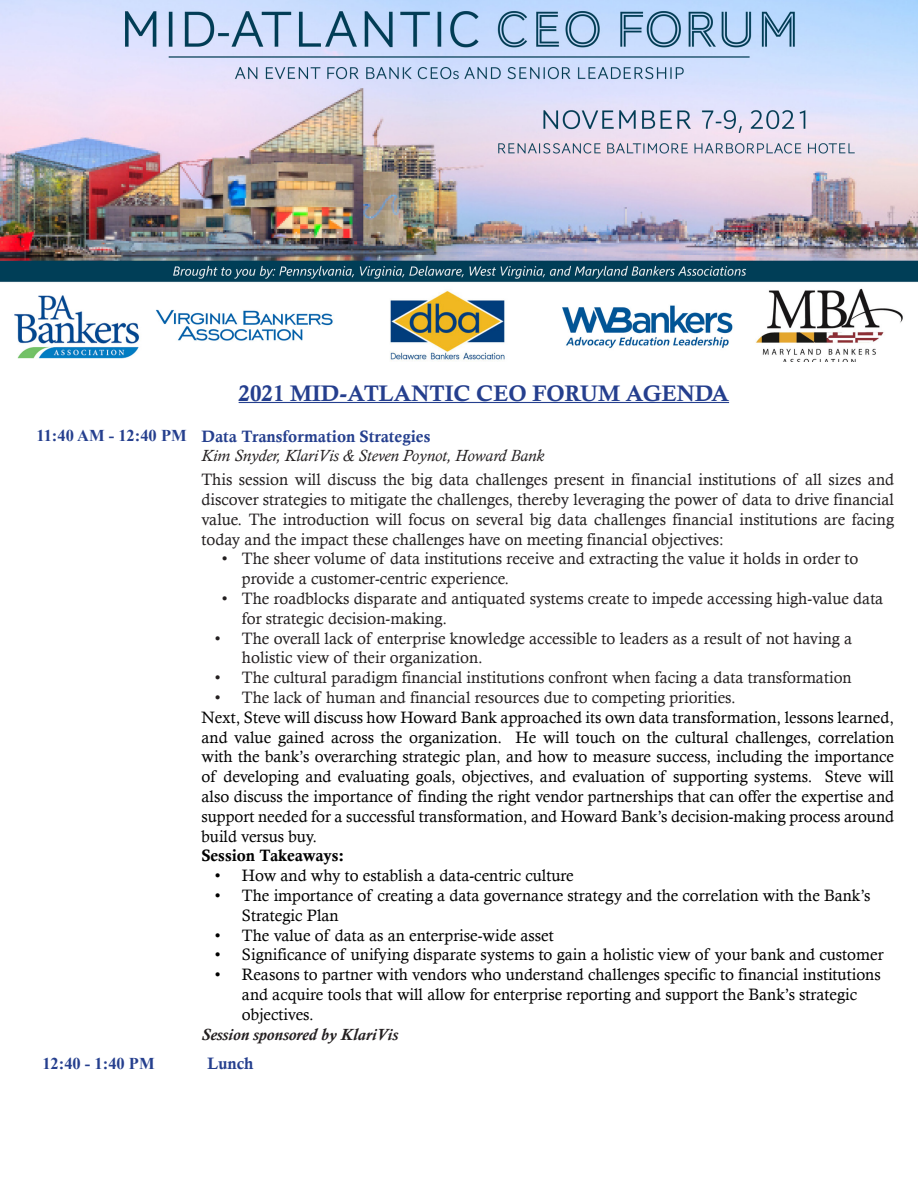
<style>
.page{position:relative;width:918px;height:1188px;background:#fff}
.page>*{position:absolute;margin:0;border:0;box-sizing:border-box;transform-origin:0 0}
.t1{font:22.5px "Calis MT Bol";color:#253f8e}
.t2{font:16.5px/19.8px "Calisto";color:#000}
.t3{font:16.5px/19.8px "Calisto";color:#231f20}
.t4{font:italic 16.5px/19.8px "Calisto";color:#231f20}
.t5{font:700 16.5px "Times New Roman";color:#253f8e}
.t6{font:italic 700 16.5px "Calisto";color:#231f20}
.t7{font:16.5px "Calis MT Bol";color:#000}
.t8{font:16.5px "Calis MT Bol";color:#253f8e}
.s1{font-family:"Calis MT Bol";font-style:normal;color:#253f8e}
</style>
<div class="page">
<hr style="left:239px;top:402px;width:490px;height:1px;background:#253f8e">
<img style="left:0;top:0;width:918px;height:362px">
<p class="t1" style="left:239px;top:380px;width:492px">2021 MID-ATLANTIC CEO FORUM AGENDA</p>
<p class="t5" style="left:36px;top:424px;width:152px">11:40 AM - 12:40 PM</p>
<p class="t4" style="left:201px;top:426px;width:344px"><span class="s1">Data Transformation Strategies<br></span>Kim Snyder, KlariVis &amp; Steven Poynot, Howard Bank</p>
<p class="t3" style="left:201px;top:470px;width:694px;text-align:justify">This session will discuss the big data challenges present in financial institutions of all sizes and discover strategies to mitigate the challenges, thereby leveraging the power of data to drive financial value. The introduction will focus on several big data challenges financial institutions are facing today and the impact these challenges have on meeting financial objectives:</p>
<p class="t3" style="left:242px;top:549px;width:618px;text-indent:-20px">• The sheer volume of data institutions receive and extracting the value it holds in order to provide a customer-centric experience.</p>
<p class="t3" style="left:242px;top:588px;width:643px;text-indent:-20px">• The roadblocks disparate and antiquated systems create to impede accessing high-value data for strategic decision-making.</p>
<p class="t3" style="left:242px;top:628px;width:612px;text-indent:-27px">• The overall lack of enterprise knowledge accessible to leaders as a result of not having a holistic view of their organization.</p>
<p class="t3" style="left:215px;top:668px;width:638px">• The cultural paradigm financial institutions confront when facing a data transformation</p>
<p class="t3" style="left:215px;top:687px;width:522px">• The lack of human and financial resources due to competing priorities.</p>
<p class="t2" style="left:201px;top:707px;width:694px;text-align:justify">Next, Steve will discuss how Howard Bank approached its own data transformation, lessons learned, and value gained across the organization. He will touch on the cultural challenges, correlation with the bank’s overarching strategic plan, and how to measure success, including the importance of developing and evaluating goals, objectives, and evaluation of supporting systems. Steve will also discuss the importance of finding the right vendor partnerships that can offer the expertise and support needed for a successful transformation, and Howard Bank’s decision-making process around build versus buy.</p>
<p class="t7" style="left:201px;top:846px;width:144px">Session Takeaways:</p>
<p class="t2" style="left:215px;top:866px;width:360px">• How and why to establish a data-centric culture</p>
<p class="t2" style="left:242px;top:885px;width:630px;text-indent:-27px">• The importance of creating a data governance strategy and the correlation with the Bank’s<br>Strategic Plan</p>
<p class="t2" style="left:215px;top:925px;width:340px">• The value of data as an enterprise-wide asset</p>
<p class="t2" style="left:215px;top:945px;width:670px">• Significance of unifying disparate systems to gain a holistic view of your bank and customer</p>
<p class="t2" style="left:242px;top:965px;width:640px;text-indent:-27px">• Reasons to partner with vendors who understand challenges specific to financial institutions and acquire tools that will allow for enterprise reporting and support the Bank’s strategic objectives.</p>
<p class="t6" style="left:201px;top:1025px;width:198px">Session sponsored by KlariVis</p>
<p class="t5" style="left:42px;top:1051px;width:114px">12:40 - 1:40 PM</p>
<p class="t8" style="left:207px;top:1054px;width:48px">Lunch</p>
</div>
